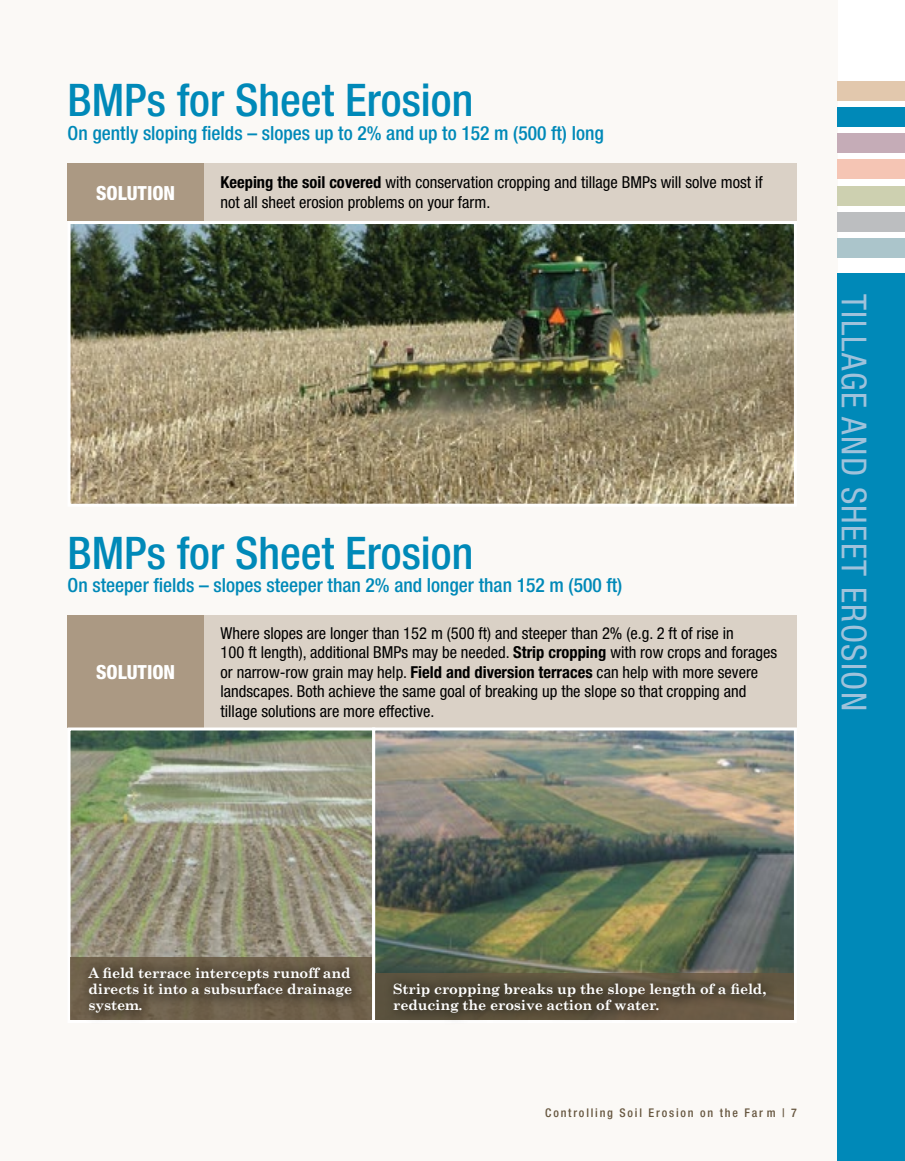
<style>
.page{position:relative;width:905px;height:1161px;background:#fff}
.page>*{position:absolute;margin:0;border:0;box-sizing:border-box;transform-origin:0 0}
.t1{font:500 condensed 45px "Helvetica Neue";color:#0089b8}
.t2{font:condensed 34.5px "Helvetica Neue";letter-spacing:.04em;color:#9fc2db}
.t3{font:500 condensed 19.5px "Helvetica Neue";color:#0089b8}
.t4{font:800 condensed 19.5px "Helvetica Neue";color:#fff}
.t5{font:condensed 16.5px/19.5px "Helvetica Neue";color:#000}
.t6{font:700 14.25px/15.8px "Century Schoolbook";letter-spacing:-.01em;color:#fff;text-align:justify}
.t7{font:500 condensed 12px "Helvetica Neue";letter-spacing:.15em;color:#66563f}
.s1{font-weight:700}
</style>
<div class="page">
<div style="left:0;top:0;width:837px;height:1161px;background:#fbf9f6"></div>
<div style="left:837px;top:274px;width:67px;height:887px;background:#0089b8"></div>
<div style="left:837px;top:81px;width:67px;height:19px;background:#e2c8ad"></div>
<div style="left:837px;top:107px;width:67px;height:20px;background:#0089b8"></div>
<div style="left:837px;top:134px;width:67px;height:19px;background:#c5acb7"></div>
<div style="left:837px;top:160px;width:67px;height:19px;background:#f5c5b4"></div>
<div style="left:837px;top:186px;width:67px;height:20px;background:#cdd0b0"></div>
<div style="left:837px;top:212px;width:67px;height:20px;background:#bcbec0"></div>
<div style="left:837px;top:239px;width:67px;height:19px;background:#abc5cb"></div>
<div style="left:68px;top:163px;width:728px;height:58px;background:#dad1c6"></div>
<div style="left:68px;top:163px;width:136px;height:58px;background:#ab9983"></div>
<div style="left:68px;top:615px;width:728px;height:113px;background:#dad1c6"></div>
<div style="left:68px;top:615px;width:136px;height:113px;background:#ab9983"></div>
<img style="left:72px;top:225px;width:720px;height:278px">
<div style="left:68px;top:221px;width:728px;height:286px;border:3px solid #fff"></div>
<img style="left:72px;top:732px;width:299px;height:225px">
<div style="left:68px;top:728px;width:307px;height:295px;border:3px solid #fff"></div>
<img style="left:376px;top:732px;width:416px;height:242px">
<div style="left:372px;top:728px;width:424px;height:295px;border:3px solid #fff"></div>
<div style="left:70px;top:957px;width:302px;height:63px;background:#71634c"></div>
<div style="left:78px;top:955px;width:288px;height:71px;background:#000;opacity:.75"></div>
<div style="left:375px;top:974px;width:419px;height:46px;background:#66563f"></div>
<div style="left:382px;top:972px;width:396px;height:54px;background:#000;opacity:.75"></div>
<h2 class="t1" style="left:68px;top:73px;width:407px">BMPs for Sheet Erosion</h2>
<h3 class="t3" style="left:68px;top:121px;width:538px">On gently sloping fields – slopes up to 2% and up to 152 m (500 ft) long</h3>
<p class="t5" style="left:220px;top:173px;width:543px"><span class="s1">Keeping the soil covered</span> with conservation cropping and tillage BMPs will solve most if not all sheet erosion problems on your farm.</p>
<h4 class="t4" style="left:96px;top:181px;width:81px">SOLUTION</h4>
<h2 class="t1" style="left:68px;top:526px;width:407px">BMPs for Sheet Erosion</h2>
<h3 class="t3" style="left:68px;top:574px;width:556px">On steeper fields – slopes steeper than 2% and longer than 152 m (500 ft)</h3>
<h4 class="t4" style="left:96px;top:660px;width:81px">SOLUTION</h4>
<p class="t5" style="left:220px;top:623px;width:558px">Where slopes are longer than 152 m (500 ft) and steeper than 2% (e.g. 2 ft of rise in<br>100 ft length), additional BMPs may be needed. <span class="s1">Strip cropping</span> with row crops and forages or narrow-row grain may help. <span class="s1">Field and diversion terraces</span> can help with more severe landscapes. Both achieve the same goal of breaking up the slope so that cropping and tillage solutions are more effective.</p>
<h2 class="t2" style="left:874px;top:294px;width:419px;rotate:90deg">TILLAGE AND SHEET EROSION</h2>
<p class="t6" style="left:88px;top:965px;width:265px">A field terrace intercepts runoff and directs it into a subsurface drainage system.</p>
<p class="t6" style="left:393px;top:981px;width:374px">Strip cropping breaks up the slope length of a field, reducing the erosive action of water.</p>
<p class="t7" style="left:545px;top:1105px;width:253px">Controlling Soil Erosion on the Far m | 7</p>
</div>
